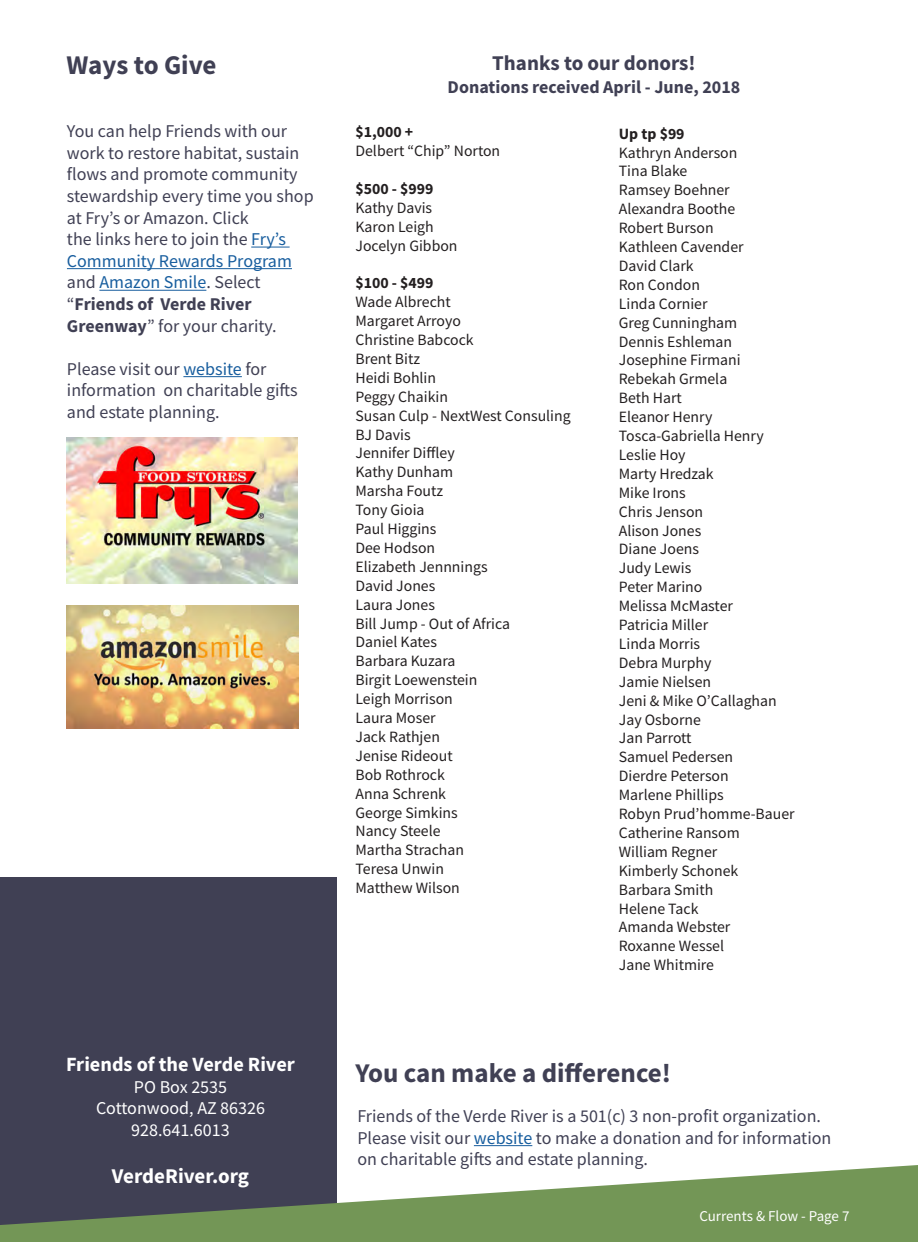
<style>
.page{position:relative;width:918px;height:1242px;background:#fff}
.page>*{position:absolute;margin:0;border:0;box-sizing:border-box;transform-origin:0 0}
.t1{font:700 27px "Source Sans Pro";color:#404054}
.t2{font:700 21px "Source Sans Pro";color:#404054}
.t3{font:700 21px "Source Sans Pro";color:#fff}
.t4{font:700 20.25px "Source Sans Pro";color:#fff}
.t5{font:18px/21.6px "Source Sans Pro";color:#404054}
.t6{font:18px/21.6px "Source Sans Pro";color:#fff;text-align:center}
.t7{font:700 18px "Source Sans Pro";color:#404054}
.t8{font:15.75px/18.9px "Source Sans Pro";color:#231f20}
.t9{font:700 15.75px "Source Sans Pro";color:#231f20}
.t10{font:15px "Source Sans Pro";color:#fff}
.s1{color:#175d9e}
.s2{font-weight:700}
</style>
<div class="page">
<div style="left:0;top:878px;width:337px;height:364px;background:#404054"></div>
<svg style="left:0;top:1165px;width:918px;height:77px;fill:#739656"></svg>
<hr style="left:474px;top:1145px;width:58px;height:1px;background:#175d9e">
<hr style="left:251px;top:247px;width:39px;height:1px;background:#175d9e">
<hr style="left:67px;top:268px;width:225px;height:1px;background:#175d9e">
<hr style="left:99px;top:290px;width:107px;height:1px;background:#175d9e">
<hr style="left:183px;top:376px;width:59px;height:1px;background:#175d9e">
<img style="left:67px;top:437px;width:231px;height:147px">
<img style="left:67px;top:605px;width:231px;height:123px">
<h1 class="t1" style="left:67px;top:47px;width:152px">Ways to Give</h1>
<p class="t5" style="left:67px;top:120px;width:248px">You can help Friends with our work to restore habitat, sustain flows and promote community stewardship every time you shop at Fry’s or Amazon. Click<br>the links here to join the <span class="s1">Fry’s<br>Community Rewards Program </span>and <span class="s1">Amazon Smile</span>. Select “<span class="s2">Friends of Verde River<br>Greenway</span>” for your charity.</p>
<p class="t5" style="left:67px;top:358px;width:232px">Please visit our <span class="s1">website</span> for information on charitable gifts and estate planning.</p>
<p class="t4" style="left:66px;top:1051px;width:230px">Friends of the Verde River</p>
<p class="t6" style="left:96px;top:1076px;width:171px">PO Box 2535<br>Cottonwood, AZ 86326<br>928.641.6013</p>
<h2 class="t3" style="left:112px;top:1162px;width:139px">VerdeRiver.org</h2>
<h2 class="t2" style="left:492px;top:49px;width:205px">Thanks to our donors!</h2>
<p class="t7" style="left:448px;top:75px;width:294px">Donations received April - June, 2018</p>
<p class="t9" style="left:356px;top:121px;width:59px">$1,000 +</p>
<p class="t8" style="left:356px;top:141px;width:146px">Delbert “Chip” Norton</p>
<p class="t9" style="left:356px;top:178px;width:80px">$500 - $999</p>
<p class="t8" style="left:356px;top:198px;width:104px">Kathy Davis<br>Karon Leigh<br>Jocelyn Gibbon</p>
<p class="t9" style="left:356px;top:272px;width:80px">$100 - $499</p>
<p class="t8" style="left:356px;top:292px;width:217px">Wade Albrecht<br>Margaret Arroyo<br>Christine Babcock<br>Brent Bitz<br>Heidi Bohlin<br>Peggy Chaikin<br>Susan Culp - NextWest Consuling<br>BJ Davis<br>Jennifer Diffley<br>Kathy Dunham<br>Marsha Foutz<br>Tony Gioia<br>Paul Higgins<br>Dee Hodson<br>Elizabeth Jennnings<br>David Jones<br>Laura Jones<br>Bill Jump - Out of Africa<br>Daniel Kates<br>Barbara Kuzara<br>Birgit Loewenstein<br>Leigh Morrison<br>Laura Moser<br>Jack Rathjen<br>Jenise Rideout<br>Bob Rothrock<br>Anna Schrenk<br>George Simkins<br>Nancy Steele<br>Martha Strachan<br>Teresa Unwin<br>Matthew Wilson</p>
<p class="t9" style="left:619px;top:123px;width:67px">Up tp $99</p>
<p class="t8" style="left:619px;top:143px;width:177px">Kathryn Anderson<br>Tina Blake<br>Ramsey Boehner<br>Alexandra Boothe<br>Robert Burson<br>Kathleen Cavender<br>David Clark<br>Ron Condon<br>Linda Cornier<br>Greg Cunningham<br>Dennis Eshleman<br>Josephine Firmani<br>Rebekah Grmela<br>Beth Hart<br>Eleanor Henry<br>Tosca-Gabriella Henry<br>Leslie Hoy<br>Marty Hredzak<br>Mike Irons<br>Chris Jenson<br>Alison Jones<br>Diane Joens<br>Judy Lewis<br>Peter Marino<br>Melissa McMaster<br>Patricia Miller<br>Linda Morris<br>Debra Murphy<br>Jamie Nielsen<br>Jeni &amp; Mike O’Callaghan<br>Jay Osborne<br>Jan Parrott<br>Samuel Pedersen<br>Dierdre Peterson<br>Marlene Phillips<br>Robyn Prud’homme-Bauer<br>Catherine Ransom<br>William Regner<br>Kimberly Schonek<br>Barbara Smith<br>Helene Tack<br>Amanda Webster<br>Roxanne Wessel<br>Jane Whitmire</p>
<h1 class="t1" style="left:355px;top:1054px;width:317px">You can make a difference!</h1>
<p class="t5" style="left:357px;top:1105px;width:476px">Friends of the Verde River is a 501(c) 3 non-profit organization.<br>Please visit our <span class="s1">website</span> to make a donation and for information on charitable gifts and estate planning.</p>
<p class="t10" style="left:699px;top:1207px;width:152px">Currents &amp; Flow - Page 7</p>
</div>
